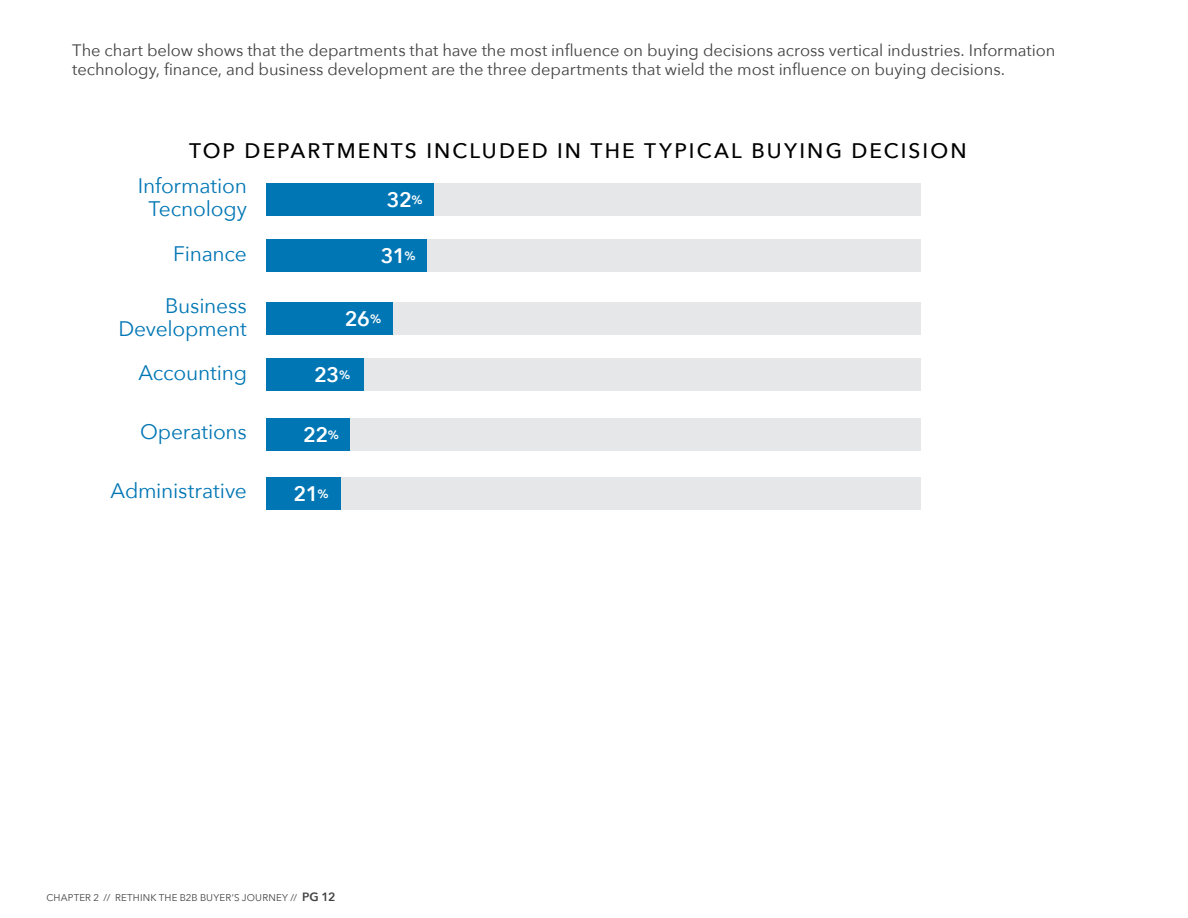
<style>
.page{position:relative;width:1188px;height:918px;background:#fff}
.page>*{position:absolute;margin:0;border:0;box-sizing:border-box;transform-origin:0 0}
.t1{font:21px/22.5px "Avenir Next";letter-spacing:-.01em;color:#0076b4;text-align:center}
.t2{font:500 21px "Avenir Next";letter-spacing:.1em;color:#000}
.t3{font:600 21px "Avenir Next";letter-spacing:-.025em;color:#fff}
.t4{font:16.5px/19.8px "Avenir Next";letter-spacing:-.005em;color:#414042}
.t5{font:9.75px "Avenir Next";letter-spacing:.02em;color:#414042}
.s1{font-size:12px}
.s2{font-weight:600;font-size:12px}
</style>
<div class="page">
<div style="left:266px;top:239px;width:655px;height:33px;background:#e6e7e8"></div>
<div style="left:266px;top:239px;width:160px;height:33px;background:#0076b4"></div>
<div style="left:266px;top:358px;width:655px;height:33px;background:#e6e7e8"></div>
<div style="left:266px;top:358px;width:97px;height:33px;background:#0076b4"></div>
<div style="left:266px;top:418px;width:655px;height:32px;background:#e6e7e8"></div>
<div style="left:266px;top:418px;width:84px;height:32px;background:#0076b4"></div>
<div style="left:266px;top:477px;width:655px;height:33px;background:#e6e7e8"></div>
<div style="left:266px;top:477px;width:75px;height:33px;background:#0076b4"></div>
<div style="left:266px;top:183px;width:655px;height:32px;background:#e6e7e8"></div>
<div style="left:266px;top:183px;width:168px;height:32px;background:#0076b4"></div>
<div style="left:266px;top:302px;width:655px;height:33px;background:#e6e7e8"></div>
<div style="left:266px;top:302px;width:127px;height:33px;background:#0076b4"></div>
<p class="t4" style="left:72px;top:39px;width:985px">The chart below shows that the departments that have the most influence on buying decisions across vertical industries. Information technology, finance, and business development are the three departments that wield the most influence on buying decisions.</p>
<p class="t2" style="left:189px;top:133px;width:779px">TOP DEPARTM ENTS I NCLUDED IN THE TYPICAL BUYING DECISION</p>
<p class="t1" style="left:138px;top:174px;width:111px">Information<br>Tecnology</p>
<p class="t3" style="left:387px;top:181px;width:37px">32<span class="s1">%</span></p>
<p class="t1" style="left:173px;top:241px;width:75px">Finance</p>
<p class="t3" style="left:381px;top:238px;width:36px">31<span class="s1">%</span></p>
<p class="t1" style="left:118px;top:294px;width:130px;text-align:right">Business<br>Development</p>
<p class="t3" style="left:345px;top:301px;width:38px">26<span class="s1">%</span></p>
<p class="t1" style="left:139px;top:360px;width:110px">Accounting</p>
<p class="t3" style="left:314px;top:357px;width:38px">23<span class="s1">%</span></p>
<p class="t1" style="left:140px;top:420px;width:108px">Operations</p>
<p class="t3" style="left:303px;top:416px;width:37px">22<span class="s1">%</span></p>
<p class="t1" style="left:111px;top:479px;width:138px">Administrative</p>
<p class="t3" style="left:293px;top:476px;width:37px">21<span class="s1">%</span></p>
<p class="t5" style="left:46px;top:890px;width:290px">Chapter 2 // rethink the b2b buyer’s journey // <span class="s2">pg 12</span></p>
</div>
